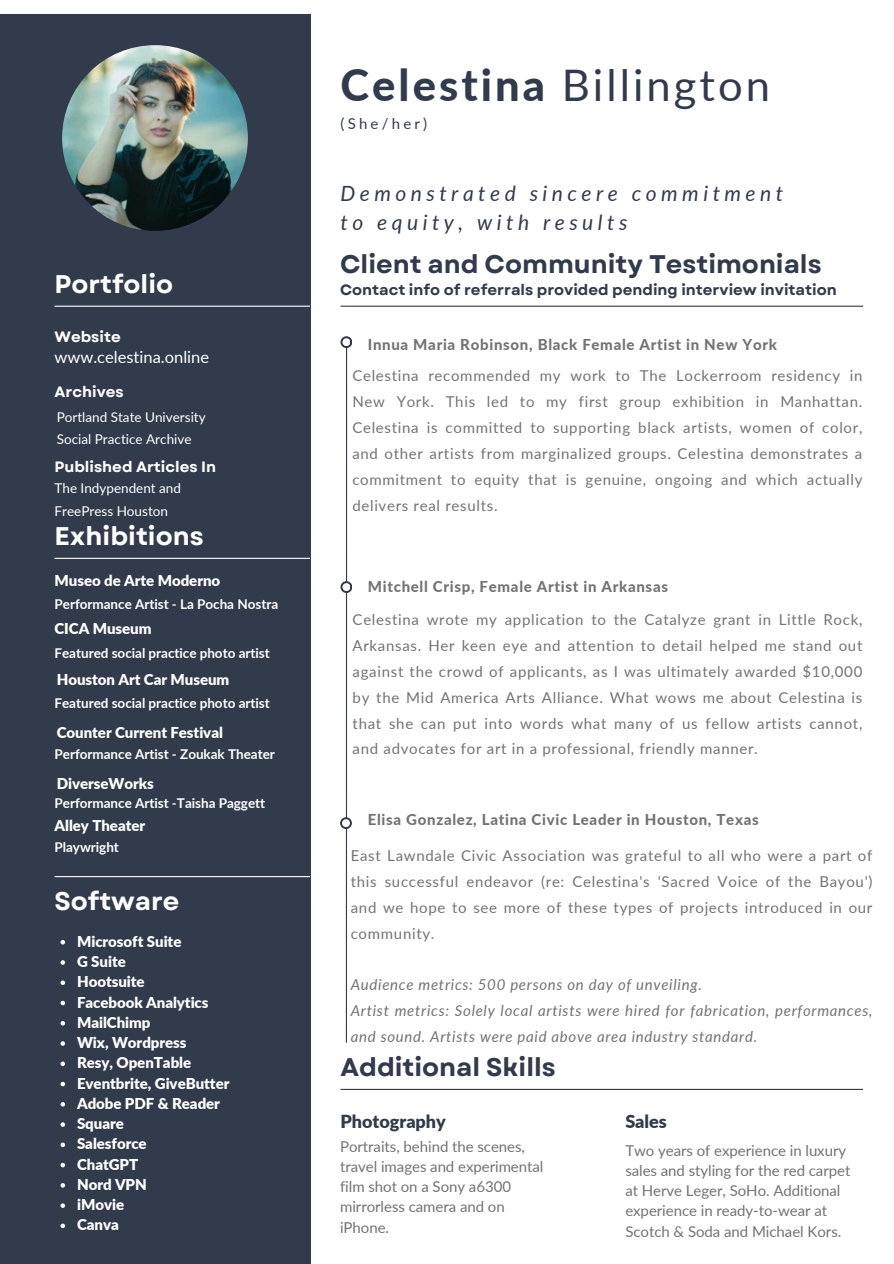
<style>
.page{position:relative;width:894px;height:1264px;background:#fff}
.page>*{position:absolute;margin:0;border:0;box-sizing:border-box;transform-origin:0 0}
.t1{font:43.5px "Lato";letter-spacing:.07em;color:#323b4c}
.t2{font:700 25.5px "Garet";color:#323b4c}
.t3{font:700 25.5px "Garet";color:#fff}
.t4{font:italic 21px/29.2px "Lato";letter-spacing:.215em;color:#323b4c}
.t5{font:900 18px "Lato";color:#323b4c}
.t6{font:16.5px "Lato";color:#fff}
.t7{font:15px/25.8px "Lato";letter-spacing:-.005em;color:#737373;text-align:justify}
.t8{font:900 15px "Lato";letter-spacing:-.005em;color:#fff}
.t9{font:italic 15px/25.8px "Lato";letter-spacing:.045em;color:#737373}
.t10{font:800 15px "Lato";letter-spacing:.045em;color:#737373}
.t11{font:700 15px "Garet";color:#323b4c}
.t12{font:700 15px "Garet";color:#fff}
.t13{font:15px "Lato";letter-spacing:.215em;color:#323b4c}
.t14{font:700 13.5px "Lato";letter-spacing:-.005em;color:#fff}
.t15{font:13.5px/22.5px "Lato";color:#fff}
.s1{font-weight:800}
</style>
<div class="page">
<div style="left:0;top:14px;width:310px;height:1249px;background:#323b4c"></div>
<hr style="left:54px;top:305px;width:256px;height:2px;background:#fff">
<hr style="left:54px;top:558px;width:256px;height:1px;background:#fff">
<hr style="left:340px;top:305px;width:522px;height:2px;background:#323b4c">
<hr style="left:346px;top:342px;width:1px;height:700px;background:#323b4c">
<svg style="left:340px;top:336px;width:12px;height:12px"></svg>
<div style="left:342px;top:338px;width:8px;height:8px;background:#fff;border-radius:50%"></div>
<svg style="left:340px;top:581px;width:12px;height:12px"></svg>
<div style="left:342px;top:583px;width:8px;height:8px;background:#fff;border-radius:50%"></div>
<svg style="left:340px;top:817px;width:12px;height:12px"></svg>
<div style="left:342px;top:819px;width:8px;height:8px;background:#fff;border-radius:50%"></div>
<hr style="left:340px;top:1088px;width:522px;height:1px;background:#323b4c">
<img style="left:62px;top:45px;width:186px;height:186px;border-radius:50%">
<hr style="left:54px;top:876px;width:256px;height:1px;background:#fff">
<svg style="left:61px;top:940px;width:4px;height:4px"></svg>
<svg style="left:61px;top:960px;width:4px;height:4px"></svg>
<svg style="left:61px;top:980px;width:4px;height:5px"></svg>
<svg style="left:61px;top:1000px;width:4px;height:5px"></svg>
<svg style="left:61px;top:1021px;width:4px;height:4px"></svg>
<svg style="left:61px;top:1041px;width:4px;height:4px"></svg>
<svg style="left:61px;top:1061px;width:4px;height:5px"></svg>
<svg style="left:61px;top:1081px;width:4px;height:5px"></svg>
<svg style="left:61px;top:1102px;width:4px;height:4px"></svg>
<svg style="left:61px;top:1122px;width:4px;height:4px"></svg>
<svg style="left:61px;top:1142px;width:4px;height:5px"></svg>
<svg style="left:61px;top:1162px;width:4px;height:5px"></svg>
<svg style="left:61px;top:1183px;width:4px;height:4px"></svg>
<svg style="left:61px;top:1203px;width:4px;height:4px"></svg>
<svg style="left:61px;top:1223px;width:4px;height:5px"></svg>
<h2 class="t3" style="left:54px;top:265px;width:120px">Portfolio</h2>
<h6 class="t12" style="left:54px;top:325px;width:68px">Website</h6>
<h5 class="t6" style="left:54px;top:346px;width:156px">www.celestina.online</h5>
<h6 class="t12" style="left:54px;top:381px;width:71px">Archives</h6>
<p class="t15" style="left:57px;top:405px;width:150px">Portland State University<br>Social Practice Archive</p>
<p class="t12" style="left:54px;top:456px;width:163px">Published Articles In</p>
<h1 class="t15" style="left:54px;top:477px;width:128px">The Indypendent and<br>FreePress Houston</h1>
<h6 class="t3" style="left:54px;top:517px;width:150px">Exhibitions</h6>
<p class="t8" style="left:54px;top:571px;width:167px">Museo de Arte Moderno</p>
<p class="t8" style="left:54px;top:619px;width:99px">CICA Museum</p>
<p class="t14" style="left:54px;top:596px;width:225px">Performance Artist - La Pocha Nostra</p>
<p class="t14" style="left:54px;top:645px;width:217px">Featured social practice photo artist</p>
<p class="t8" style="left:57px;top:670px;width:174px">Houston Art Car Museum</p>
<p class="t14" style="left:54px;top:694px;width:217px">Featured social practice photo artist</p>
<p class="t8" style="left:57px;top:722px;width:168px">Counter Current Festival</p>
<p class="t14" style="left:54px;top:746px;width:222px">Performance Artist - Zoukak Theater</p>
<p class="t8" style="left:57px;top:774px;width:99px">DiverseWorks</p>
<p class="t14" style="left:54px;top:795px;width:212px">Performance Artist -Taisha Paggett</p>
<p class="t8" style="left:54px;top:816px;width:92px">Alley Theater</p>
<p class="t14" style="left:54px;top:839px;width:66px">Playwright</p>
<p class="t3" style="left:54px;top:883px;width:126px">Software</p>
<h3 class="t8" style="left:77px;top:931px;width:106px">Microsoft Suite</h3>
<h6 class="t8" style="left:77px;top:952px;width:50px">G Suite</h6>
<h6 class="t8" style="left:77px;top:972px;width:69px">Hootsuite</h6>
<p class="t8" style="left:77px;top:992px;width:133px">Facebook Analytics</p>
<h6 class="t8" style="left:77px;top:1012px;width:75px">MailChimp</h6>
<p class="t8" style="left:77px;top:1033px;width:111px">Wix, Wordpress</p>
<h6 class="t8" style="left:77px;top:1053px;width:116px">Resy, OpenTable</h6>
<p class="t8" style="left:77px;top:1073px;width:154px">Eventbrite, GiveButter</p>
<p class="t8" style="left:77px;top:1093px;width:144px">Adobe PDF &amp; Reader</p>
<p class="t8" style="left:77px;top:1114px;width:48px">Square</p>
<h2 class="t8" style="left:77px;top:1134px;width:71px">Salesforce</h2>
<h4 class="t8" style="left:77px;top:1154px;width:63px">ChatGPT</h4>
<p class="t8" style="left:77px;top:1174px;width:71px">Nord VPN</p>
<h4 class="t8" style="left:77px;top:1195px;width:49px">iMovie</h4>
<p class="t8" style="left:77px;top:1215px;width:43px">Canva</p>
<h2 class="t1" style="left:340px;top:58px;width:431px"><span class="s1">Celestina</span> Billington</h2>
<h6 class="t13" style="left:340px;top:114px;width:88px">(She/her)</h6>
<p class="t4" style="left:340px;top:178px;width:444px">Demonstrated sincere commitment to equity, with results</p>
<p class="t2" style="left:340px;top:245px;width:483px">Client and Community Testimonials</p>
<p class="t11" style="left:340px;top:279px;width:498px">Contact info of referrals provided pending interview invitation</p>
<h6 class="t10" style="left:367px;top:335px;width:410px">Innua Maria Robinson, Black Female Artist in New York</h6>
<p class="t7" style="left:352px;top:362px;width:511px">Celestina recommended my work to The Lockerroom residency in New York. This led to my first group exhibition in Manhattan.<br>Celestina is committed to supporting black artists, women of color, and other artists from marginalized groups. Celestina demonstrates a commitment to equity that is genuine, ongoing and which actually delivers real results.</p>
<p class="t10" style="left:367px;top:577px;width:302px">Mitchell Crisp, Female Artist in Arkansas</p>
<h6 class="t7" style="left:352px;top:606px;width:511px">Celestina wrote my application to the Catalyze grant in Little Rock, Arkansas. Her keen eye and attention to detail helped me stand out against the crowd of applicants, as I was ultimately awarded $10,000 by the Mid America Arts Alliance. What wows me about Celestina is that she can put into words what many of us fellow artists cannot, and advocates for art in a professional, friendly manner.</h6>
<h6 class="t10" style="left:367px;top:810px;width:392px">Elisa Gonzalez, Latina Civic Leader in Houston, Texas</h6>
<p class="t7" style="left:350px;top:842px;width:523px">East Lawndale Civic Association was grateful to all who were a part of this successful endeavor (re: Celestina's 'Sacred Voice of the Bayou') and we hope to see more of these types of projects introduced in our community.</p>
<h6 class="t9" style="left:350px;top:971px;width:352px">Audience metrics: 500 persons on day of unveiling.</h6>
<p class="t9" style="left:350px;top:997px;width:523px">Artist metrics: Solely local artists were hired for fabrication, performances, and sound. Artists were paid above area industry standard.</p>
<p class="t2" style="left:340px;top:1048px;width:217px">Additional Skills</p>
<p class="t5" style="left:340px;top:1110px;width:107px">Photography</p>
<h6 class="t5" style="left:625px;top:1110px;width:43px">Sales</h6>
<h2 class="t7" style="left:340px;top:1135px;width:205px;line-height:20.2px;text-align:left">Portraits, behind the scenes, travel images and experimental film shot on a Sony a6300 mirrorless camera and on iPhone.</h2>
<p class="t7" style="left:625px;top:1139px;width:226px;line-height:20.2px;text-align:left">Two years of experience in luxury sales and styling for the red carpet at Herve Leger, SoHo. Additional experience in ready-to-wear at<br>Scotch &amp; Soda and Michael Kors.</p>
</div>
